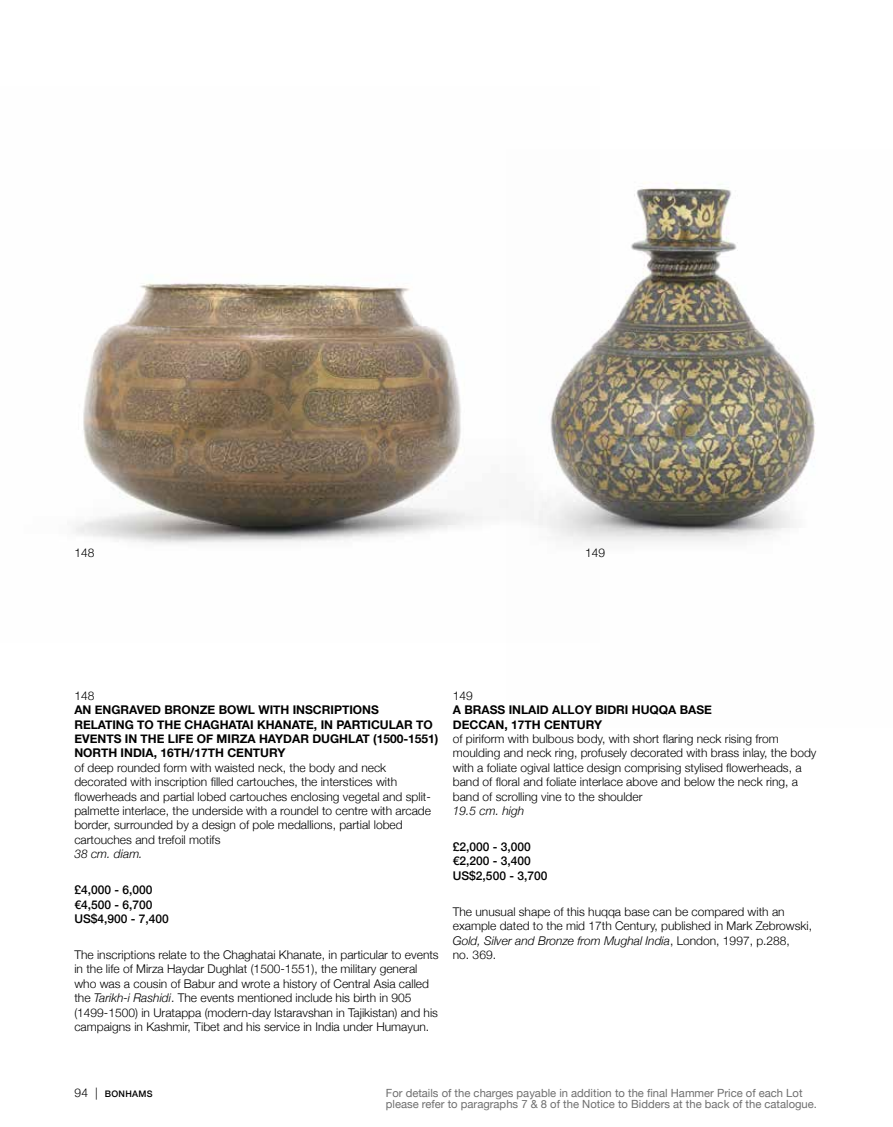
<style>
.page{position:relative;width:893px;height:1127px;background:#fff}
.page>*{position:absolute;margin:0;border:0;box-sizing:border-box;transform-origin:0 0}
.t1{font:300 12px/14.4px "Helvetica Neue";color:#000}
.t2{font:700 12px/14.4px "Helvetica Neue";color:#000}
.t3{font:500 12px/14.4px "Helvetica Neue";color:#000}
.t4{font:italic 300 12px "Helvetica Neue";color:#000}
.t5{font:11.25px/10.5px "Helvetica Neue";color:#6f6f6f}
.t6{font:500 9px "Helvetica Neue";letter-spacing:.04em;color:#000}
.s1{font-style:italic}
.s2{font-weight:300;font-size:12px}
</style>
<div class="page">
<img style="left:75px;top:282px;width:408px;height:262px">
<img style="left:506px;top:181px;width:310px;height:361px">
<p class="t1" style="left:74px;top:545px;width:22px">148</p>
<p class="t1" style="left:585px;top:545px;width:22px">149</p>
<p class="t1" style="left:74px;top:687px;width:22px">148</p>
<p class="t2" style="left:74px;top:703px;width:366px">AN ENGRAVED BRONZE BOWL WITH INSCRIPTIONS RELATING TO THE CHAGHATAI KHANATE, IN PARTICULAR TO EVENTS IN THE LIFE OF MIRZA HAYDAR DUGHLAT (1500-1551)<br>NORTH INDIA, 16TH/17TH CENTURY</p>
<p class="t1" style="left:74px;top:759px;width:358px">of deep rounded form with waisted neck, the body and neck decorated with inscription filled cartouches, the interstices with flowerheads and partial lobed cartouches enclosing vegetal and split&shy;palmette interlace, the underside with a roundel to centre with arcade border, surrounded by a design of pole medallions, partial lobed cartouches and trefoil motifs</p>
<p class="t4" style="left:74px;top:844px;width:70px">38 cm. diam.</p>
<p class="t3" style="left:74px;top:882px;width:96px">£4,000 - 6,000 €4,500 - 6,700<br>US$4,900 - 7,400</p>
<p class="t1" style="left:74px;top:946px;width:366px">The inscriptions relate to the Chaghatai Khanate, in particular to events in the life of Mirza Haydar Dughlat (1500-1551), the military general who was a cousin of Babur and wrote a history of Central Asia called the <span class="s1">Tarikh-i Rashidi</span>. The events mentioned include his birth in 905 (1499-1500) in Uratappa (modern-day Istaravshan in Tajikistan) and his campaigns in Kashmir, Tibet and his service in India under Humayun.</p>
<p class="t1" style="left:453px;top:687px;width:22px">149</p>
<p class="t2" style="left:453px;top:703px;width:261px">A BRASS INLAID ALLOY BIDRI HUQQA BASE<br>DECCAN, 17TH CENTURY</p>
<p class="t1" style="left:453px;top:730px;width:365px">of piriform with bulbous body, with short flaring neck rising from moulding and neck ring, profusely decorated with brass inlay, the body with a foliate ogival lattice design comprising stylised flowerheads, a band of floral and foliate interlace above and below the neck ring, a band of scrolling vine to the shoulder</p>
<p class="t4" style="left:453px;top:801px;width:73px">19.5 cm. high</p>
<p class="t3" style="left:453px;top:838px;width:96px">£2,000 - 3,000 €2,200 - 3,400<br>US$2,500 - 3,700</p>
<p class="t1" style="left:453px;top:903px;width:361px">The unusual shape of this huqqa base can be compared with an example dated to the mid 17th Century, published in Mark Zebrowski, <span class="s1">Gold, Silver and Bronze from Mughal India</span>, London, 1997, p.288,<br>no. 369.</p>
<p class="t6" style="left:74px;top:1087px;width:80px"><span class="s2">94 |</span> BONHAMS</p>
<p class="t5" style="left:386px;top:1088px;width:433px">For details of the charges payable in addition to the final Hammer Price of each Lot please refer to paragraphs 7 &amp; 8 of the Notice to Bidders at the back of the catalogue.</p>
</div>
